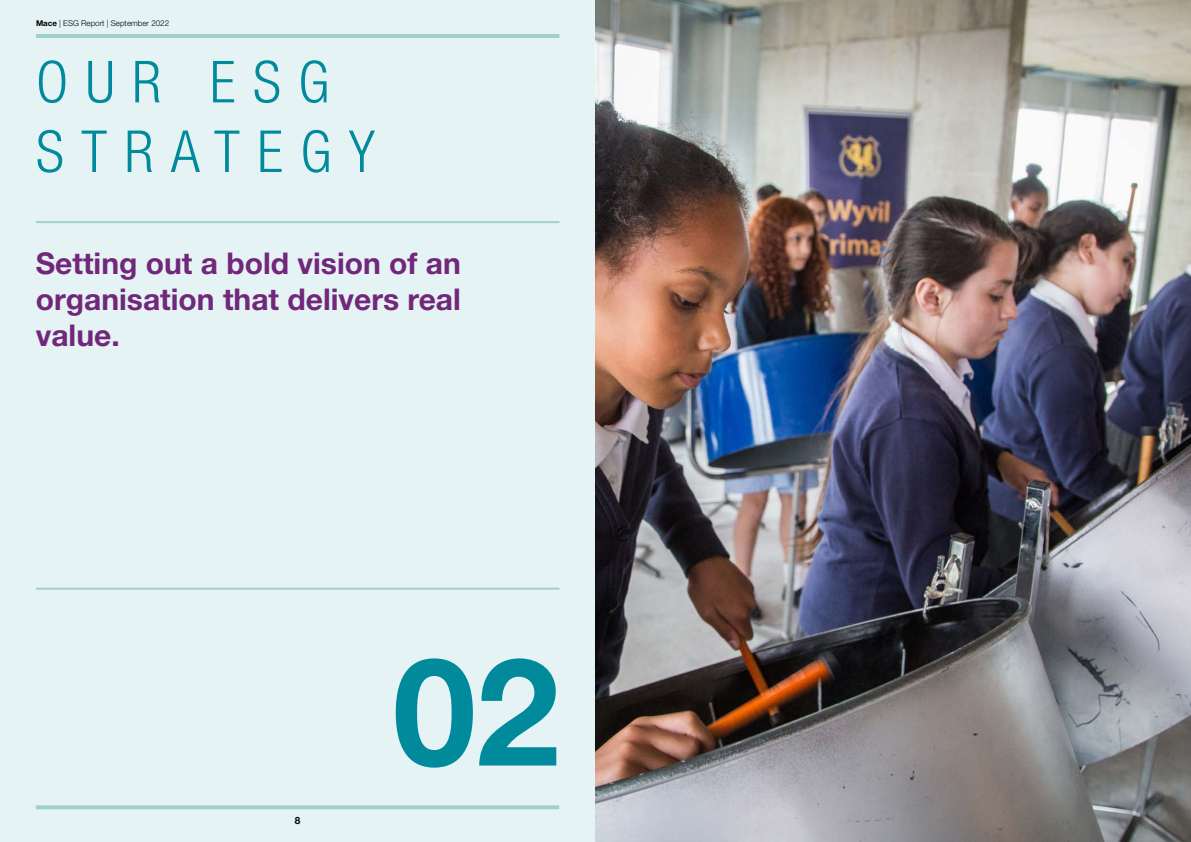
<style>
.page{position:relative;width:1191px;height:842px;background:#fff}
.page>*{position:absolute;margin:0;border:0;box-sizing:border-box;transform-origin:0 0}
.t1{font:700 150px "Helvetica Neue LT Std";color:#008a9b}
.t2{font:300 condensed 58px/69.6px "Helvetica Neue LT Std";letter-spacing:.3em;color:#008a9b}
.t3{font:700 30px/36px "Helvetica Neue LT Std";color:#71277a;text-align:justify}
.t4{font:700 10px "Helvetica Neue LT Std";color:#000}
.t5{font:300 8px "Helvetica Neue LT Std";color:#000}
.s1{font-weight:700}
</style>
<div class="page">
<div style="left:0;top:0;width:595px;height:842px;background:#e6f3f5"></div>
<hr style="left:36px;top:34px;width:523px;height:4px;background:#9fd2c5">
<svg style="left:36px;top:805px;width:523px;height:4px;background:#a4d4c8"></svg>
<hr style="left:36px;top:588px;width:523px;height:2px;background:#9fd2c5">
<hr style="left:36px;top:221px;width:523px;height:2px;background:#9fd2c5">
<img style="left:595px;top:0;width:596px;height:842px">
<p class="t5" style="left:36px;top:18px;width:135px"><span class="s1">Mace</span> | ESG Report | September 2022</p>
<h2 class="t2" style="left:36px;top:47px;width:340px">OUR ESG<br>STRATEGY</h2>
<p class="t3" style="left:36px;top:245px;width:426px">Setting out a bold vision of an organisation that delivers real value.</p>
<p class="t4" style="left:295px;top:814px;width:7px">8</p>
<h1 class="t1" style="left:392px;top:619px;width:168px">02</h1>
</div>
